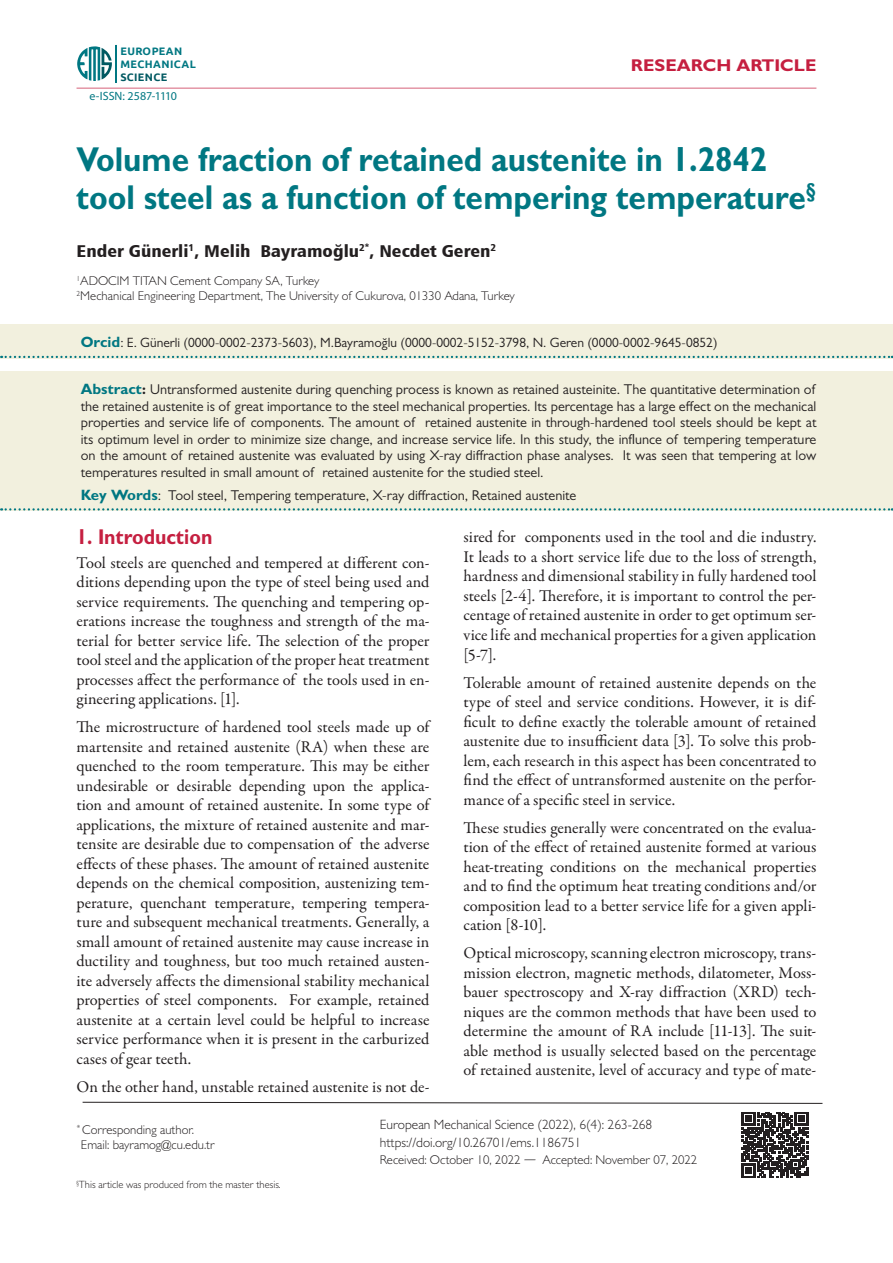
<style>
.page{position:relative;width:893px;height:1263px;background:#fff}
.page>*{position:absolute;margin:0;border:0;box-sizing:border-box;transform-origin:0 0}
.t1{font:700 34.65px/37.8px "Gill Sans";color:#007782;scale:.91 1}
.t2{font:700 21.45px "Gill Sans";color:#c51f40;scale:.91 1}
.t3{font:17.1px "Humanist 777 BT Black Condensed B";color:#231f20;scale:1.11 1}
.t4{font:700 17.1px "Gill Sans";color:#c51f40;scale:1.05 1}
.t5{font:16.5px/19.5px "Garamond Premr Pro";color:#231f20;text-align:justify}
.t6{font:14.25px/16.5px "Gill Sans";color:#231f20;text-align:justify}
.t7{font:13.5px "Gill Sans";color:#231f20}
.t8{font:300 13.5px/18px "Gill Sans";color:#231f20}
.t9{font:300 12.75px/15.3px "Gill Sans";color:#231f20}
.t10{font:12px "Myriad Pro";letter-spacing:-.005em;color:#007782}
.t11{font:700 10.8px/13px "Ubuntu";letter-spacing:.035em;color:#007782}
.t12{font:700 10.8px "Ubuntu";letter-spacing:.025em;color:#005962}
.t13{font:300 10.5px "Gill Sans";color:#231f20}
.s1{font-weight:700;font-size:15px;color:#007782}
.s2{font-weight:700}
.s3{font-family:"Cronos Pro";font-size:13.5px}
</style>
<div class="page">
<div style="left:0;top:324px;width:893px;height:34px;background:#f2f0de"></div>
<svg style="left:1px;top:356px;width:892px;height:2px"></svg>
<div style="left:0;top:371px;width:893px;height:117px;background:#f2f0de"></div>
<div style="left:0;top:477px;width:893px;height:34px;background:#f2f0de"></div>
<svg style="left:1px;top:508px;width:892px;height:2px"></svg>
<svg style="left:82px;top:1101px;width:741px;height:3px"></svg>
<svg style="left:742px;top:1112px;width:66px;height:65px"></svg>
<hr style="left:77px;top:88px;width:739px;height:1px;background:#d66279">
<svg style="left:77px;top:45px;width:39px;height:38px"></svg>
<hr style="left:116px;top:45px;width:1px;height:38px;background:#007782">
<p class="t11" style="left:120px;top:44px;width:77px">EUROPEAN<br>MECHANICAL</p>
<p class="t12" style="left:120px;top:70px;width:48px">SCIENCE</p>
<p class="t10" style="left:90px;top:89px;width:89px">e-ISSN: 2587-1110</p>
<p class="t4" style="left:631px;top:55px;width:178px">RESEARCH ARTICLE</p>
<h1 class="t1" style="left:77px;top:139px;width:814px">Volume fraction of retained austenite in 1.2842 tool steel as a function of tempering temperature<sup>§</sup></h1>
<p class="t3" style="left:77px;top:240px;width:380px">Ender Günerli<sup>1</sup>, Melih Bayramoğlu<sup>2*</sup>, Necdet Geren<sup>2</sup></p>
<p class="t9" style="left:77px;top:273px;width:440px"><sup>1</sup>ADOCIM TITAN Cement Company SA, Turkey<br><sup>2</sup>Mechanical Engineering Department, The University of Cukurova, 01330 Adana, Turkey</p>
<p class="t7" style="left:81px;top:335px;width:638px"><span class="s1">Orcid</span>: E. Günerli (0000-0002-2373-5603), M.Bayramoğlu (0000-0002-5152-3798, N. Geren (0000-0002-9645-0852)</p>
<p class="t6" style="left:81px;top:381px;width:737px"><span class="s1">Abstract</span><span class="s2">:</span> Untransformed austenite during quenching process is known as retained austeinite. The quantitative determination of the retained austenite is of great importance to the steel mechanical properties. Its percentage has a large effect on the mechanical properties and service life of components. The amount of retained austenite in through-hardened tool steels should be kept at its optimum level in order to minimize size change, and increase service life. In this study, the influnce of tempering temperature on the amount of retained austenite was evaluated by using X-ray diffraction phase analyses. It was seen that tempering at low temperatures resulted in small amount of retained austenite for the studied steel.</p>
<p class="t6" style="left:81px;top:487px;width:497px"><span class="s1">Key Words</span>: Tool steel, Tempering temperature, X-ray diffraction, Retained austenite</p>
<h2 class="t2" style="left:77px;top:523px;width:151px">1. Introduction</h2>
<p class="t5" style="left:77px;top:553px;width:354px">Tool steels are quenched and tempered at different con&shy;ditions depending upon the type of steel being used and service requirements. The quenching and tempering op&shy;erations increase the toughness and strength of the ma&shy;terial for better service life. The selection of the proper tool steel and the application of the proper heat treatment processes affect the performance of the tools used in en&shy;gineering applications. [1].</p>
<p class="t5" style="left:77px;top:717px;width:354px">The microstructure of hardened tool steels made up of martensite and retained austenite (RA) when these are quenched to the room temperature. This may be either undesirable or desirable depending upon the applica&shy;tion and amount of retained austenite. In some type of applications, the mixture of retained austenite and mar&shy;tensite are desirable due to compensation of the adverse effects of these phases. The amount of retained austenite depends on the chemical composition, austenizing tem&shy;perature, quenchant temperature, tempering tempera&shy;ture and subsequent mechanical treatments. Generally, a small amount of retained austenite may cause increase in ductility and toughness, but too much retained austen&shy;ite adversely affects the dimensional stability mechanical properties of steel components. For example, retained austenite at a certain level could be helpful to increase service performance when it is present in the carburized cases of gear teeth.</p>
<p class="t5" style="left:77px;top:1077px;width:354px">On the other hand, unstable retained austenite is not de-</p>
<p class="t8" style="left:380px;top:1115px;width:274px">European Mechanical Science (2022), 6(4): 263-268 https://doi.org/10.26701/ems.1186751</p>
<p class="t9" style="left:380px;top:1152px;width:319px">Received: October 10, 2022 <span class="s3">—</span> Accepted: November 07, 2022</p>
<p class="t13" style="left:77px;top:1178px;width:206px"><sup>§</sup>This article was produced from the master thesis.</p>
<p class="t5" style="left:463px;top:528px;width:354px">sired for components used in the tool and die industry.<br>It leads to a short service life due to the loss of strength, hardness and dimensional stability in fully hardened tool steels [2-4]. Therefore, it is important to control the per&shy;centage of retained austenite in order to get optimum ser&shy;vice life and mechanical properties for a given application [5-7].</p>
<p class="t5" style="left:463px;top:673px;width:354px">Tolerable amount of retained austenite depends on the type of steel and service conditions. However, it is dif&shy;ficult to define exactly the tolerable amount of retained austenite due to insufficient data [3]. To solve this prob&shy;lem, each research in this aspect has been concentrated to find the effect of untransformed austenite on the perfor&shy;mance of a specific steel in service.</p>
<p class="t5" style="left:463px;top:818px;width:354px">These studies generally were concentrated on the evalua&shy;tion of the effect of retained austenite formed at various heat-treating conditions on the mechanical properties and to find the optimum heat treating conditions and/or composition lead to a better service life for a given appli&shy;cation [8-10].</p>
<p class="t5" style="left:463px;top:943px;width:354px">Optical microscopy, scanning electron microscopy, trans&shy;mission electron, magnetic methods, dilatometer, Moss&shy;bauer spectroscopy and X-ray diffraction (XRD) tech&shy;niques are the common methods that have been used to determine the amount of RA include [11-13]. The suit&shy;able method is usually selected based on the percentage of retained austenite, level of accuracy and type of mate-</p>
<p class="t9" style="left:81px;top:1122px;width:135px;text-indent:-4px"><sup>*</sup> Corresponding author.<br>Email: bayramog@cu.edu.tr</p>
</div>
